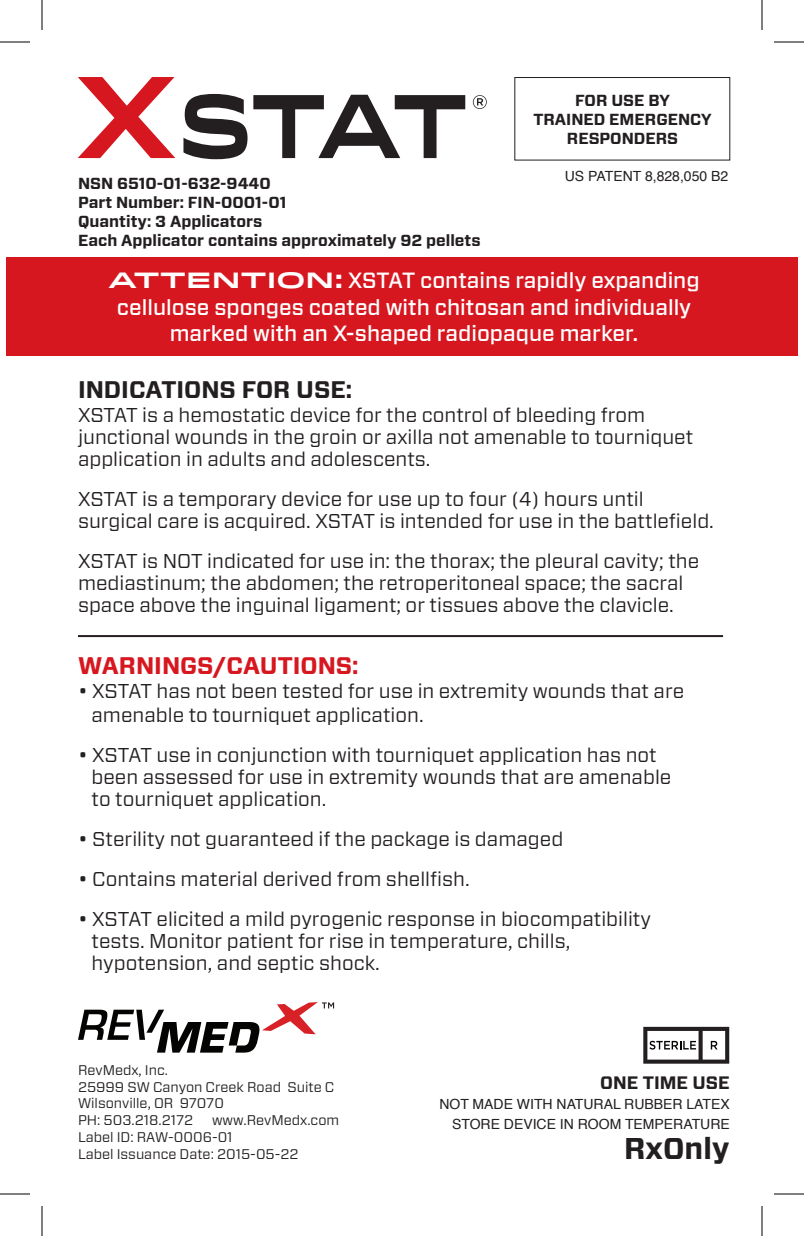
<style>
.page{position:relative;width:804px;height:1236px;background:#fff}
.page>*{position:absolute;margin:0;border:0;box-sizing:border-box;transform-origin:0 0}
.t1{font:700 30px "Forza";color:#231f20}
.t2{font:700 24px "Forza";color:#231f20}
.t3{font:700 24px "Forza";color:#d7171f}
.t4{font:500 22px/26.4px "Forza";color:#fff;text-align:center}
.t5{font:20px/22px "Forza";color:#231f20}
.t6{font:700 18px "Forza";color:#231f20}
.t7{font:700 16px/19.2px "Forza";color:#231f20}
.t8{font:14px/16.8px "Forza";color:#231f20}
.t9{font:14px/20px "Helvetica";color:#231f20;text-align:right}
.s1{font-family:"Idlewild";font-weight:700}
</style>
<div class="page">
<div style="left:6px;top:257px;width:792px;height:99px;background:#d7171f"></div>
<svg style="left:78px;top:1002px;width:256px;height:51px"></svg>
<div style="left:514px;top:77px;width:216px;height:84px;border:1px solid #231f20"></div>
<svg style="left:643px;top:1027px;width:86px;height:37px"></svg>
<hr style="left:78px;top:635px;width:645px;height:2px;background:#231f20">
<svg style="left:78px;top:77px;width:97px;height:81px"></svg>
<svg style="left:183px;top:94px;width:282px;height:65px"></svg>
<svg style="left:473px;top:95px;width:14px;height:14px"></svg>
<hr style="left:0;top:42px;width:30px;height:1px;background:#000">
<hr style="left:774px;top:42px;width:30px;height:1px;background:#000">
<hr style="left:0;top:1194px;width:30px;height:1px;background:#000">
<hr style="left:774px;top:1194px;width:30px;height:1px;background:#000">
<hr style="left:42px;top:0;width:1px;height:30px;background:#000">
<hr style="left:42px;top:1206px;width:1px;height:30px;background:#000">
<hr style="left:762px;top:0;width:1px;height:30px;background:#000">
<hr style="left:762px;top:1206px;width:1px;height:30px;background:#000">
<p class="t7" style="left:78px;top:174px;width:404px">NSN 6510-01-632-9440<br>Part Number: FIN-0001-01<br>Quantity: 3 Applicators<br>Each Applicator contains approximately 92 pellets</p>
<p class="t7" style="left:533px;top:91px;width:180px;text-align:center">FOR USE BY<br>TRAINED EMERGENCY<br>RESPONDERS</p>
<p class="t9" style="left:565px;top:166px;width:165px">US PATENT 8,828,050 B2</p>
<p class="t4" style="left:109px;top:268px;width:593px"><span class="s1">ATTENTION:</span> XSTAT contains rapidly expanding cellulose sponges coated with chitosan and individually marked with an X-shaped radiopaque marker.</p>
<p class="t2" style="left:78px;top:373px;width:24px">Indications</p>
<p class="t2" style="left:242px;top:373px;width:17px">for</p>
<p class="t2" style="left:296px;top:373px;width:58px">Use:</p>
<p class="t5" style="left:78px;top:404px;width:617px">XSTAT is a hemostatic device for the control of bleeding from junctional wounds in the groin or axilla not amenable to tourniquet application in adults and adolescents.</p>
<p class="t5" style="left:78px;top:488px;width:637px">XSTAT is a temporary device for use up to four (4) hours until surgical care is acquired. XSTAT is intended for use in the battlefield.</p>
<p class="t5" style="left:78px;top:550px;width:623px">XSTAT is NOT indicated for use in: the thorax; the pleural cavity; the mediastinum; the abdomen; the retroperitoneal space; the sacral space above the inguinal ligament; or tissues above the clavicle.</p>
<p class="t3" style="left:78px;top:649px;width:41px">Warnings</p>
<p class="t3" style="left:214px;top:649px;width:46px">/Cautions</p>
<p class="t3" style="left:352px;top:649px;width:8px">:</p>
<p class="t5" style="left:92px;top:678px;width:594px;line-height:24px;text-indent:-14px">• XSTAT has not been tested for use in extremity wounds that are amenable to tourniquet application.</p>
<p class="t5" style="left:92px;top:743px;width:581px;text-indent:-14px">• XSTAT use in conjunction with tourniquet application has not been assessed for use in extremity wounds that are amenable to tourniquet application.</p>
<p class="t5" style="left:78px;top:827px;width:487px">• Sterility not guaranteed if the package is damaged</p>
<p class="t5" style="left:78px;top:867px;width:393px">• Contains material derived from shellfish.</p>
<p class="t5" style="left:92px;top:907px;width:561px;text-indent:-14px">• XSTAT elicited a mild pyrogenic response in biocompatibility tests. Monitor patient for rise in temperature, chills, hypotension, and septic shock.</p>
<p class="t8" style="left:78px;top:1061px;width:258px">RevMedx, Inc.<br>25999 SW Canyon Creek Road Suite C<br>Wilsonville, OR 97070<br>PH: 503.218.2172</p>
<p class="t8" style="left:78px;top:1112px;width:263px;text-indent:134px">www.RevMedx.com<br>Label ID: RAW-0006-01<br>Label Issuance Date: 2015-05-22</p>
<p class="t6" style="left:600px;top:1070px;width:55px">One time</p>
<p class="t6" style="left:693px;top:1070px;width:13px">use</p>
<p class="t9" style="left:439px;top:1094px;width:292px">NOT MADE WITH NATURAL RUBBER LATEX<br>STORE DEVICE IN ROOM TEMPERATURE</p>
<p class="t1" style="left:624px;top:1128px;width:107px">RxOnly</p>
</div>
